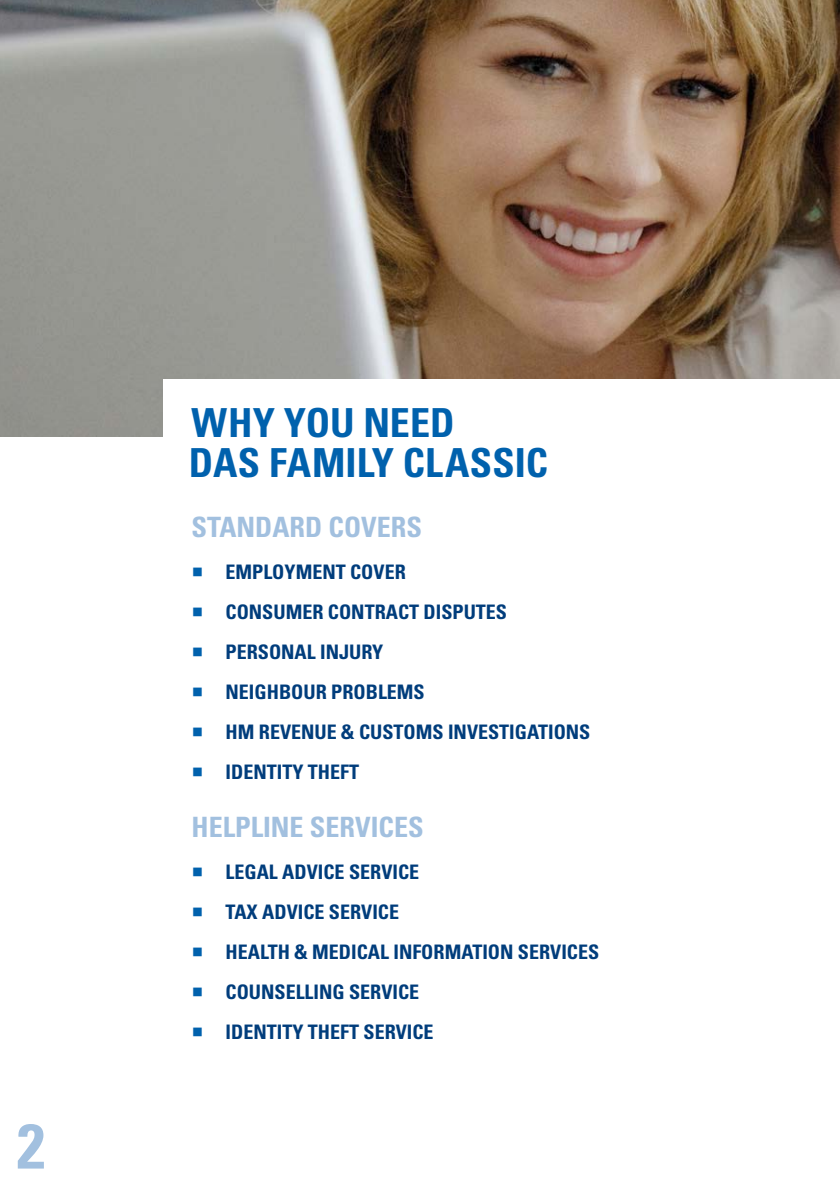
<style>
.page{position:relative;width:840px;height:1191px;background:#fff}
.page>*{position:absolute;margin:0;border:0;box-sizing:border-box;transform-origin:0 0}
.t1{font:700 condensed 63px "Univers LT Std";color:#a2c0df}
.t2{font:700 condensed 40px/40px "Univers LT Std";letter-spacing:.005em;color:#0061ad;text-align:center}
.t3{font:700 condensed 28px "Univers LT Std";color:#a2c0df}
.t4{font:700 condensed 20px "Univers LT Std";color:#003d7c}
</style>
<div class="page">
<img style="left:0;top:0;width:839px;height:437px">
<div style="left:163px;top:379px;width:676px;height:120px;background:#fff"></div>
<h1 class="t1" style="left:17px;top:1107px;width:29px">2</h1>
<h2 class="t2" style="left:191px;top:402px;width:116px">WHY YOU</h2>
<h2 class="t2" style="left:189px;top:402px;width:360px">NEED<br>DAS FAMILY CLASSIC</h2>
<h3 class="t3" style="left:191px;top:510px;width:153px">STANDARD COVER</h3>
<h3 class="t3" style="left:406px;top:510px;width:17px">S</h3>
<p class="t4" style="left:225px;top:559px;width:13px">EMPLOYMENT</p>
<p class="t4" style="left:350px;top:559px;width:12px">COVER</p>
<p class="t4" style="left:225px;top:599px;width:13px">CONSUMER</p>
<p class="t4" style="left:328px;top:599px;width:13px">CONTRACT</p>
<p class="t4" style="left:423px;top:599px;width:12px">DISPUTES</p>
<p class="t4" style="left:225px;top:639px;width:13px">PERSONAL</p>
<p class="t4" style="left:320px;top:639px;width:41px">INJURY</p>
<p class="t4" style="left:225px;top:679px;width:12px">NEIGH</p>
<p class="t4" style="left:279px;top:679px;width:25px">BOUR</p>
<p class="t4" style="left:331px;top:679px;width:59px">PROBLEMS</p>
<p class="t4" style="left:225px;top:719px;width:46px">HM REVENUE</p>
<p class="t4" style="left:341px;top:719px;width:31px">&amp; CUSTOMS</p>
<p class="t4" style="left:448px;top:719px;width:12px">INVESTIGATIONS</p>
<p class="t4" style="left:225px;top:759px;width:11px">IDENTITY</p>
<p class="t4" style="left:308px;top:759px;width:12px">THEFT</p>
<h3 class="t3" style="left:191px;top:810px;width:15px">HELPLINE</h3>
<h3 class="t3" style="left:310px;top:810px;width:15px">SERVICES</h3>
<p class="t4" style="left:225px;top:859px;width:12px">LEGAL</p>
<p class="t4" style="left:282px;top:859px;width:12px">ADVICE</p>
<p class="t4" style="left:349px;top:859px;width:11px">SERVICE</p>
<p class="t4" style="left:225px;top:899px;width:48px">TAX ADVICE</p>
<p class="t4" style="left:329px;top:899px;width:11px">SERVICE</p>
<p class="t4" style="left:225px;top:939px;width:11px">HEALTH</p>
<p class="t4" style="left:294px;top:939px;width:30px">&amp; MEDICAL</p>
<p class="t4" style="left:393px;top:939px;width:12px">INFORMATION</p>
<p class="t4" style="left:517px;top:939px;width:11px">SERVICES</p>
<p class="t4" style="left:225px;top:979px;width:12px">COUNSELLING</p>
<p class="t4" style="left:349px;top:979px;width:11px">SERVICE</p>
<p class="t4" style="left:225px;top:1019px;width:11px">IDENTITY</p>
<p class="t4" style="left:308px;top:1019px;width:12px">THEFT</p>
<p class="t4" style="left:363px;top:1019px;width:11px">SERVICE</p>
</div>
